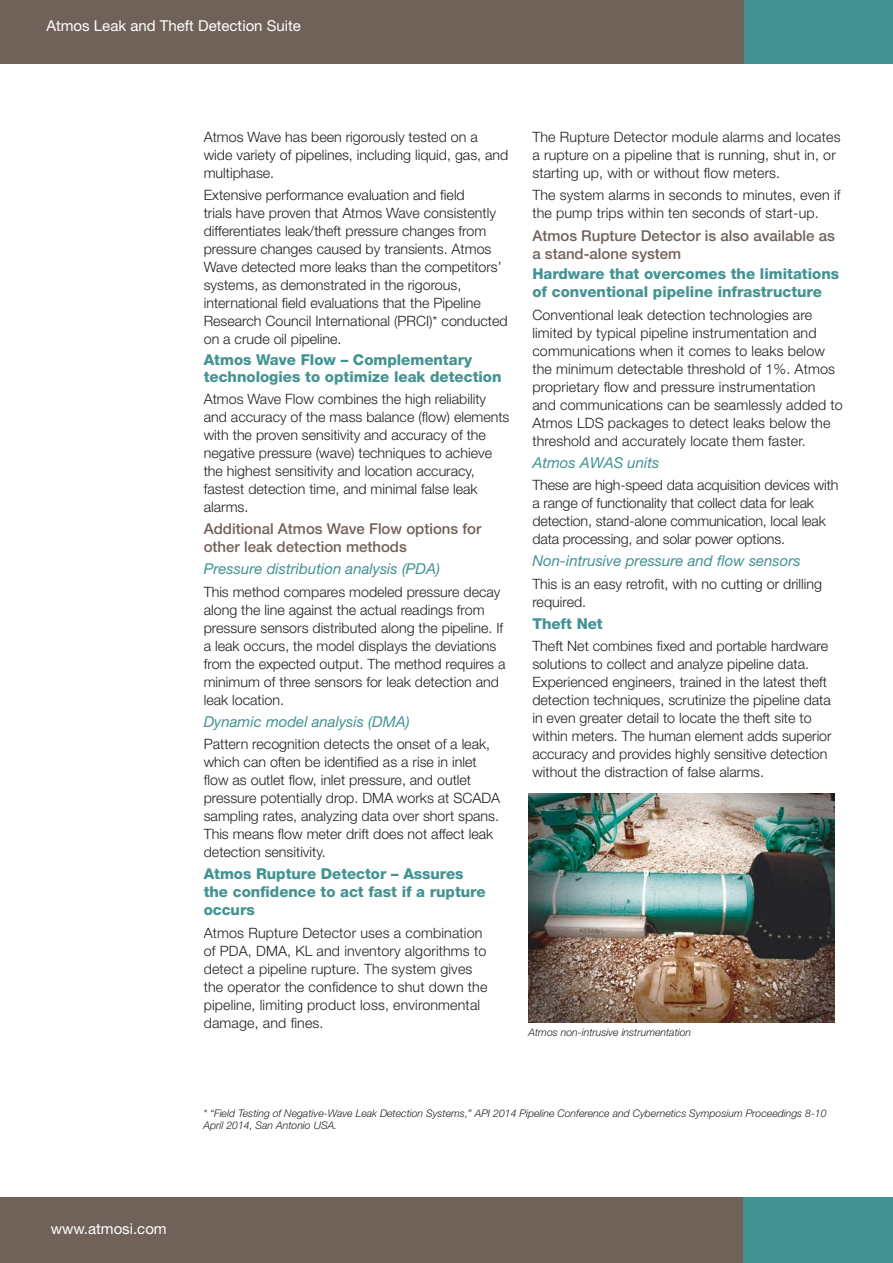
<style>
.page{position:relative;width:893px;height:1263px;background:#fff}
.page>*{position:absolute;margin:0;border:0;box-sizing:border-box;transform-origin:0 0}
._03_sub_heads{font:800 15px/18px "Helvetica Neue LT Std";color:#429392}
._04_body_text{font:500 15px/18px "Helvetica Neue LT Std";color:#716259}
._04_body_text-2{font:italic 15px "Helvetica Neue LT Std";color:#429392}
.t1{font:15px "Helvetica Neue LT Std";color:#fff}
._04_body_text-3{font:300 14.25px/18px "Helvetica Neue LT Std";color:#231f20}
._09_office_sub_headi{font:italic 300 10.5px/12px "Helvetica Neue LT Std";color:#231f20}
</style>
<div class="page">
<div style="left:0;top:0;width:893px;height:64px;background:#716259"></div>
<div style="left:744px;top:0;width:149px;height:64px;background:#429392"></div>
<div style="left:0;top:1197px;width:893px;height:66px;background:#716259"></div>
<div style="left:744px;top:1197px;width:149px;height:66px;background:#429392"></div>
<img style="left:528px;top:793px;width:307px;height:230px">
<p class="t1" style="left:46px;top:17px;width:256px">Atmos Leak and Theft Detection Suite</p>
<p class="_04_body_text-3" style="left:204px;top:128px;width:306px">Atmos Wave has been rigorously tested on a wide variety of pipelines, including liquid, gas, and multiphase.</p>
<p class="_04_body_text-3" style="left:204px;top:186px;width:305px">Extensive performance evaluation and field<br>trials have proven that Atmos Wave consistently differentiates leak/theft pressure changes from pressure changes caused by transients. Atmos Wave detected more leaks than the competitors’ systems, as demonstrated in the rigorous, international field evaluations that the Pipeline Research Council International (PRCI)* conducted on a crude oil pipeline.</p>
<p class="_03_sub_heads" style="left:204px;top:351px;width:299px;line-height:16.5px">Atmos Wave Flow – Complementary technologies to optimize leak detection</p>
<p class="_04_body_text-3" style="left:204px;top:389px;width:307px">Atmos Wave Flow combines the high reliability and accuracy of the mass balance (flow) elements with the proven sensitivity and accuracy of the negative pressure (wave) techniques to achieve the highest sensitivity and location accuracy, fastest detection time, and minimal false leak alarms.</p>
<p class="_04_body_text" style="left:204px;top:520px;width:279px">Additional Atmos Wave Flow options for other leak detection methods</p>
<p class="_04_body_text-2" style="left:204px;top:560px;width:238px">Pressure distribution analysis (PDA)</p>
<p class="_04_body_text-3" style="left:204px;top:582px;width:303px">This method compares modeled pressure decay along the line against the actual readings from pressure sensors distributed along the pipeline. If a leak occurs, the model displays the deviations from the expected output. The method requires a minimum of three sensors for leak detection and leak location.</p>
<p class="_04_body_text-2" style="left:204px;top:712px;width:207px">Dynamic model analysis (DMA)</p>
<p class="_04_body_text-3" style="left:204px;top:735px;width:298px">Pattern recognition detects the onset of a leak, which can often be identified as a rise in inlet flow as outlet flow, inlet pressure, and outlet pressure potentially drop. DMA works at SCADA sampling rates, analyzing data over short spans.<br>This means flow meter drift does not affect leak detection sensitivity.</p>
<p class="_03_sub_heads" style="left:204px;top:865px;width:283px">Atmos Rupture Detector – Assures the confidence to act fast if a rupture occurs</p>
<p class="_04_body_text-3" style="left:204px;top:923px;width:285px">Atmos Rupture Detector uses a combination of PDA, DMA, KL and inventory algorithms to detect a pipeline rupture. The system gives the operator the confidence to shut down the pipeline, limiting product loss, environmental damage, and fines.</p>
<p class="_04_body_text-3" style="left:532px;top:128px;width:310px">The Rupture Detector module alarms and locates a rupture on a pipeline that is running, shut in, or starting up, with or without flow meters.</p>
<p class="_04_body_text-3" style="left:532px;top:186px;width:310px">The system alarms in seconds to minutes, even if the pump trips within ten seconds of start-up.</p>
<p class="_04_body_text" style="left:532px;top:226px;width:304px">Atmos Rupture Detector is also available as a stand-alone system</p>
<p class="_03_sub_heads" style="left:532px;top:265px;width:308px">Hardware that overcomes the limitations of conventional pipeline infrastructure</p>
<p class="_04_body_text-3" style="left:532px;top:305px;width:312px">Conventional leak detection technologies are limited by typical pipeline instrumentation and communications when it comes to leaks below the minimum detectable threshold of 1%. Atmos proprietary flow and pressure instrumentation<br>and communications can be seamlessly added to Atmos LDS packages to detect leaks below the threshold and accurately locate them faster.</p>
<p class="_04_body_text-2" style="left:532px;top:453px;width:129px">Atmos AWAS units</p>
<p class="_04_body_text-3" style="left:532px;top:476px;width:308px">These are high-speed data acquisition devices with a range of functionality that collect data for leak detection, stand-alone communication, local leak data processing, and solar power options.</p>
<p class="_04_body_text-2" style="left:532px;top:552px;width:270px">Non-intrusive pressure and flow sensors</p>
<p class="_04_body_text-3" style="left:532px;top:574px;width:291px">This is an easy retrofit, with no cutting or drilling required.</p>
<p class="_03_sub_heads" style="left:532px;top:614px;width:72px">Theft Net</p>
<p class="_04_body_text-3" style="left:532px;top:637px;width:301px">Theft Net combines fixed and portable hardware solutions to collect and analyze pipeline data.<br>Experienced engineers, trained in the latest theft detection techniques, scrutinize the pipeline data in even greater detail to locate the theft site to within meters. The human element adds superior accuracy and provides highly sensitive detection without the distraction of false alarms.</p>
<p class="_09_office_sub_headi" style="left:528px;top:1026px;width:164px">Atmos non-intrusive instrumentation</p>
<p class="_09_office_sub_headi" style="left:204px;top:1107px;width:624px">* “Field Testing of Negative-Wave Leak Detection Systems,” API 2014 Pipeline Conference and Cybernetics Symposium Proceedings 8-10<br>April 2014, San Antonio USA.</p>
<p class="t1" style="left:51px;top:1220px;width:118px">www.atmosi.com</p>
</div>
